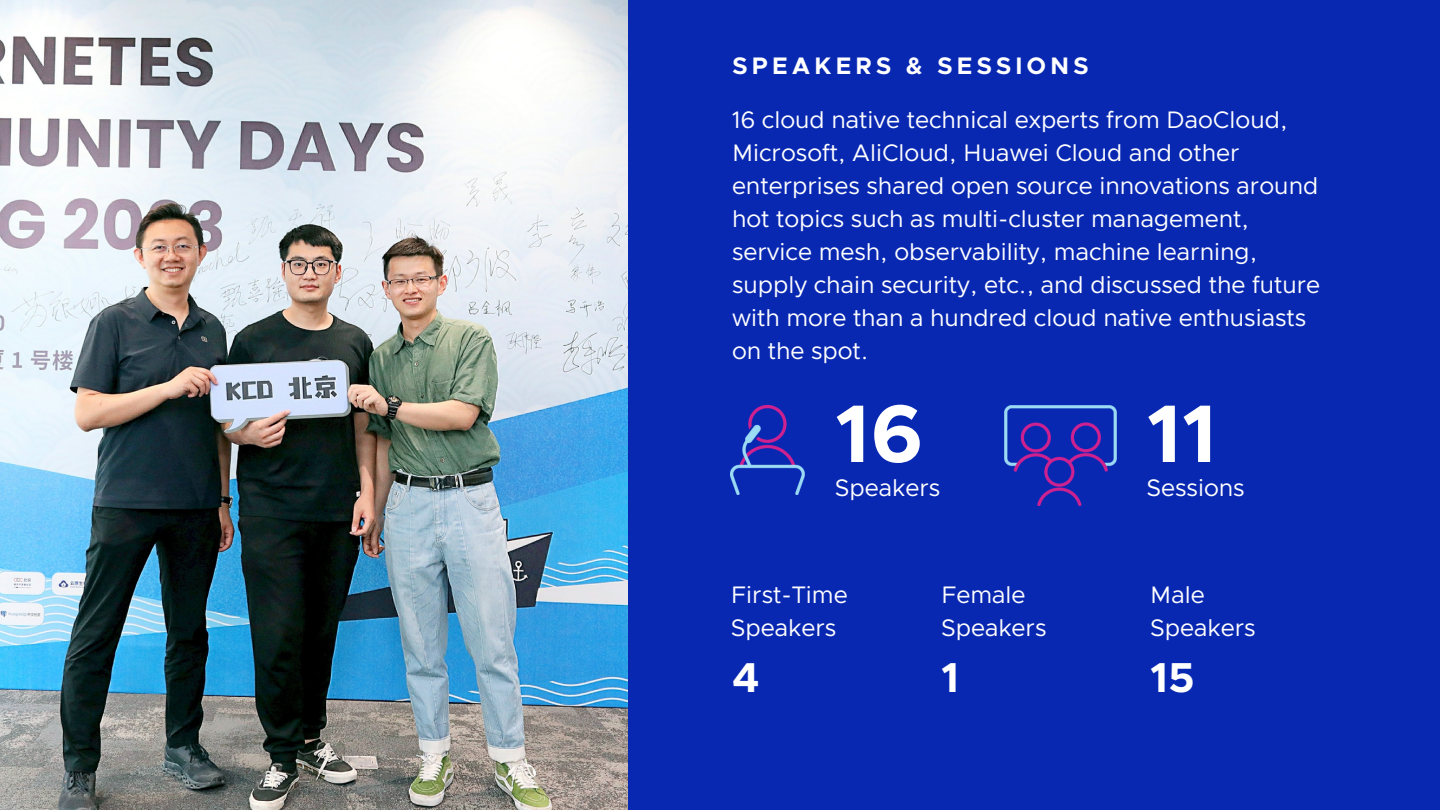
<style>
.page{position:relative;width:1440px;height:810px;background:#0828b2}
.page>*{position:absolute;margin:0;border:0;box-sizing:border-box;transform-origin:0 0}
.t1{font:700 82px "Clarity City";color:#fff}
.t2{font:700 42px "Clarity City";color:#fff}
.t3{font:24px/33px "Clarity City";color:#fff}
.t4{font:700 24px "Clarity City";letter-spacing:.155em;color:#fff}
</style>
<div class="page">
<img style="left:731px;top:405px;width:73px;height:89px">
<img style="left:1005px;top:405px;width:112px;height:101px">
<img style="left:0;top:0;width:628px;height:810px">
<p class="t4" style="left:732px;top:55px;width:358px">SPEAKERS &amp; SESSIONS</p>
<p class="t3" style="left:732px;top:105px;width:590px">16 cloud native technical experts from DaoCloud, Microsoft, AliCloud, Huawei Cloud and other enterprises shared open source innovations around hot topics such as multi-cluster management, service mesh, observability, machine learning, supply chain security, etc., and discussed the future with more than a hundred cloud native enthusiasts on the spot.</p>
<p class="t1" style="left:835px;top:397px;width:90px">16</p>
<p class="t1" style="left:1146px;top:397px;width:72px">11</p>
<p class="t3" style="left:835px;top:473px;width:107px">Speakers</p>
<p class="t3" style="left:1146px;top:473px;width:100px">Sessions</p>
<p class="t3" style="left:731px;top:579px;width:118px">First-Time<br>Speakers</p>
<p class="t3" style="left:941px;top:579px;width:86px">Female</p>
<p class="t3" style="left:941px;top:612px;width:107px">Speakers</p>
<p class="t3" style="left:1150px;top:579px;width:56px">Male</p>
<p class="t3" style="left:1150px;top:612px;width:107px">Speakers</p>
<p class="t2" style="left:732px;top:659px;width:29px">4</p>
<p class="t2" style="left:941px;top:659px;width:20px">1</p>
<p class="t2" style="left:1150px;top:659px;width:46px">15</p>
</div>
